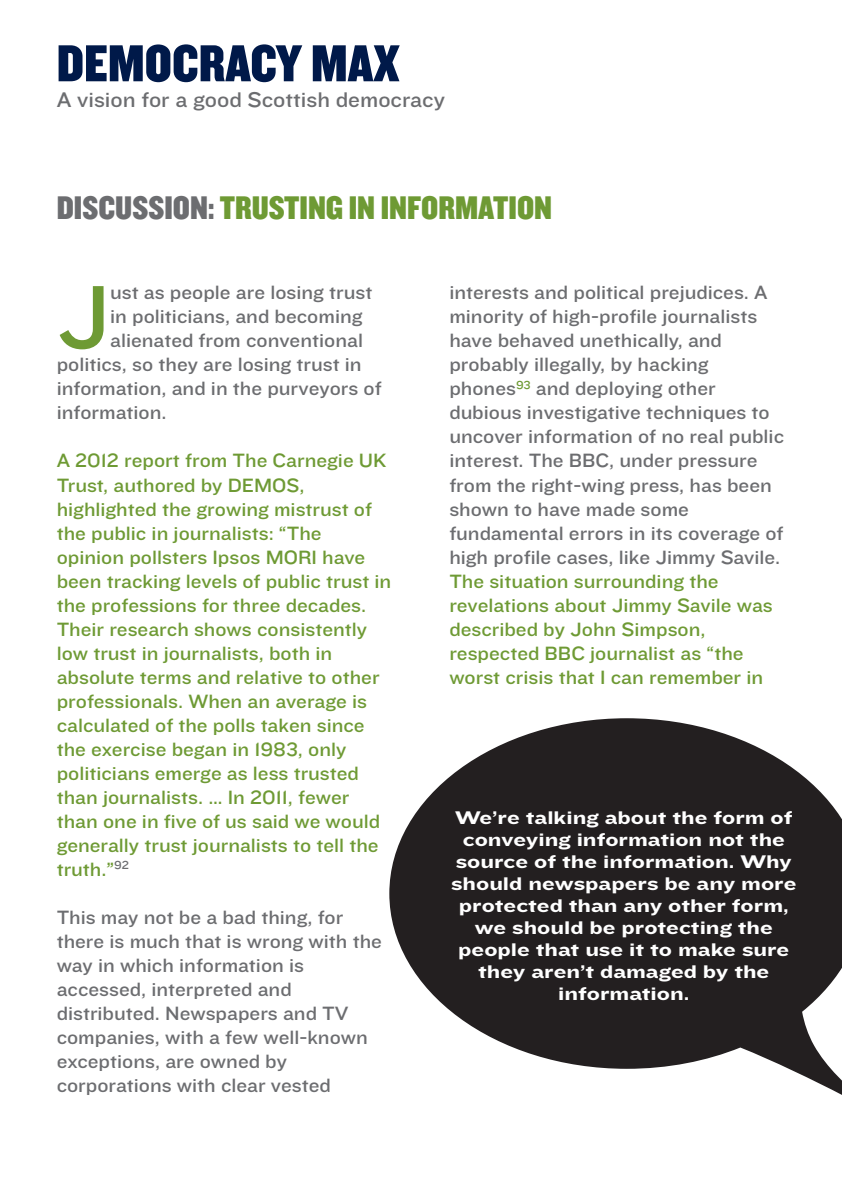
<style>
.page{position:relative;width:842px;height:1191px;background:#fff}
.page>*{position:absolute;margin:0;border:0;box-sizing:border-box;transform-origin:0 0}
.t1{font:92px "Knockout HTF32 Junior Cruiserwt";color:#6e9a34}
.t2{font:54px "Knockout HTF70 Full Welterwt";color:#001949}
.t3{font:34px "Knockout HTF70 Full Welterwt";color:#6e9a34}
.t4{font:22px "Knockout HTF32 Junior Cruiserwt";color:#6c6d70}
.t5{font:20px/24px "Knockout HTF32 Junior Cruiserwt";color:#6c6d70}
.t6{font:20px/24px "Knockout HTF32 Junior Cruiserwt";color:#6e9a34}
.t7{font:19px/22px "Knockout HTF54 Sumo";color:#fff;text-align:center}
.s1{color:#6c6d70}
</style>
<div class="page">
<svg style="left:389px;top:718px;width:453px;height:377px;fill:#231f20"></svg>
<h2 class="t2" style="left:57px;top:31px;width:345px">DEMOCRACY MAX</h2>
<p class="t4" style="left:57px;top:87px;width:390px">A vision for a good Scottish democracy</p>
<h3 class="t3" style="left:57px;top:187px;width:497px"><span class="s1">DISCUSSION:</span> TRUSTING IN INFORMATION</h3>
<h1 class="t1" style="left:57px;top:262px;width:55px">J</h1>
<p class="t5" style="left:110px;top:280px;width:264px">ust as people are losing trust</p>
<p class="t5" style="left:110px;top:304px;width:254px">in politicians, and becoming</p>
<p class="t5" style="left:110px;top:328px;width:254px">alienated from conventional</p>
<p class="t5" style="left:57px;top:352px;width:306px">politics, so they are losing trust in</p>
<p class="t5" style="left:57px;top:376px;width:326px">information, and in the purveyors of</p>
<p class="t5" style="left:57px;top:400px;width:111px">information.</p>
<p class="t6" style="left:57px;top:448px;width:336px">A 2012 report from The Carnegie UK Trust, authored by DEMOS, highlighted the growing mistrust of the public in journalists: “The opinion pollsters Ipsos MORI have been tracking levels of public trust in the professions for three decades.<br>Their research shows consistently low trust in journalists, both in absolute terms and relative to other professionals. When an average is calculated of the polls taken since the exercise began in 1983, only politicians emerge as less trusted than journalists. … In 2011, fewer than one in five of us said we would generally trust journalists to tell the truth.”<sup>92</sup></p>
<p class="t5" style="left:57px;top:904px;width:327px">This may not be a bad thing, for there is much that is wrong with the way in which information is accessed, interpreted and distributed. Newspapers and TV companies, with a few well-known exceptions, are owned by corporations with clear vested</p>
<p class="t5" style="left:449px;top:280px;width:336px">interests and political prejudices. A minority of high-profile journalists have behaved unethically, and probably illegally, by hacking phones<sup>93</sup> and deploying other dubious investigative techniques to uncover information of no real public interest. The BBC, under pressure from the right-wing press, has been shown to have made some fundamental errors in its coverage of high profile cases, like Jimmy Savile.</p>
<p class="t6" style="left:449px;top:568px;width:325px">The situation surrounding the revelations about Jimmy Savile was described by John Simpson, respected BBC journalist as “the worst crisis that I can remember in</p>
<p class="t7" style="left:451px;top:806px;width:347px">We’re talking about the form of conveying information not the source of the information. Why should newspapers be any more protected than any other form, we should be protecting the people that use it to make sure they aren’t damaged by the information.</p>
</div>
